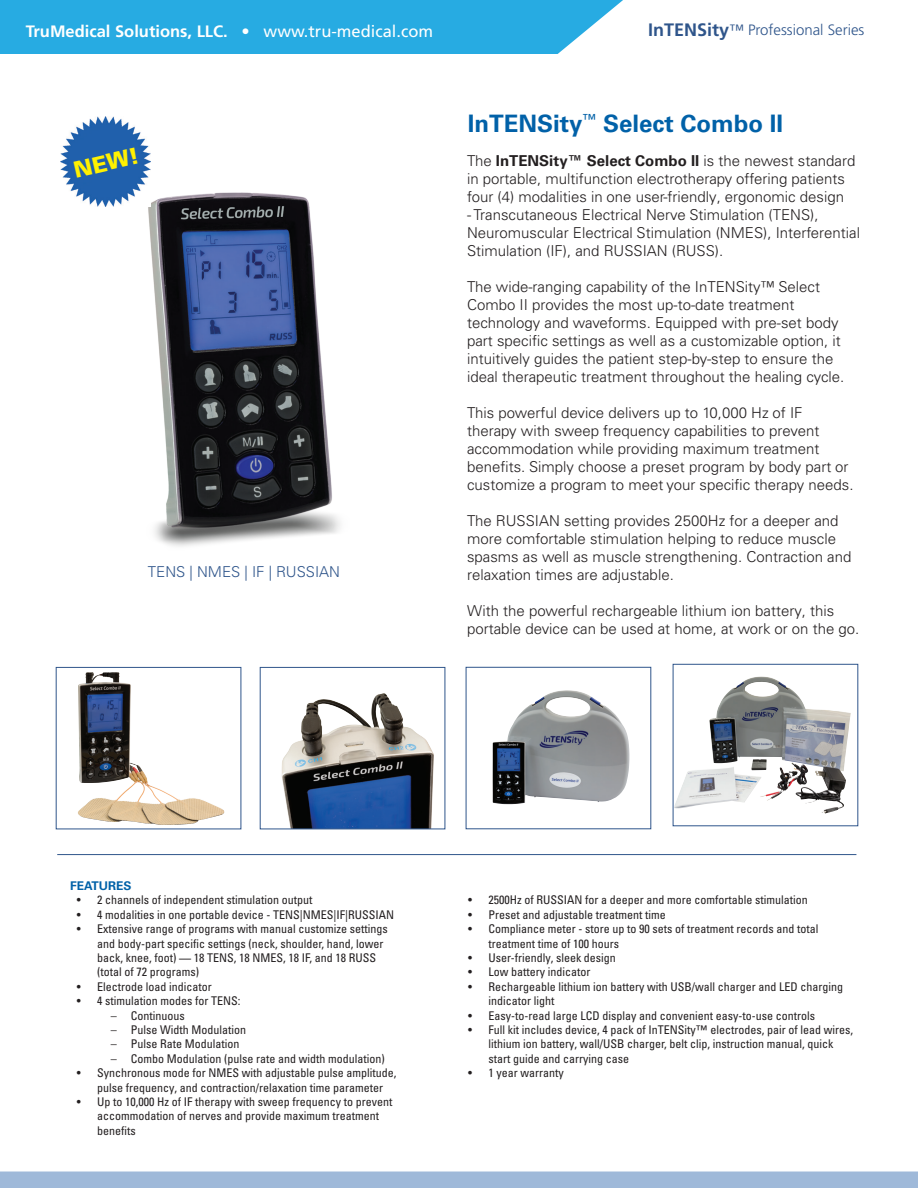
<style>
.page{position:relative;width:918px;height:1188px;background:#fff}
.page>*{position:absolute;margin:0;border:0;box-sizing:border-box;transform-origin:0 0}
.t1{font:700 24px "Univers LT Pro 65";color:#0161a8}
.t2{font:900 22.5px "Univers LT Pro 75";color:#fff101}
.t3{font:700 16.5px "Frutiger";color:#fff}
.t4{font:300 15px/18px "Univers LT Pro 45";color:#231f20}
.t5{font:700 15px "Univers LT Pro 65";color:#231f20}
.t6{font:300 15px "Frutiger";color:#2f558b}
.t7{font:300 15px "Univers LT Pro 45";color:#2f558b}
.t8{font:condensed 12px/14.4px "Univers LT Pro";color:#231f20}
.t9{font:700 12px "Univers LT Pro 65";color:#0161a8}
.s1{font-weight:400}
.s2{font-weight:700;font-size:18px}
.s3{font-family:"Univers LT Pro 45";font-weight:300}
.s4{font-family:"Avenir";font-stretch:normal}
.s5{font-family:"Helvetica";font-stretch:normal}
</style>
<div class="page">
<div style="left:0;top:0;width:623px;height:54px;background:#27abe2"></div>
<img style="left:148px;top:192px;width:192px;height:355px">
<div style="left:0;top:1171px;width:918px;height:17px;background:#9fb9d9"></div>
<img style="left:282px;top:693px;width:152px;height:134px">
<div style="left:260px;top:667px;width:185px;height:162px;border:1px solid #2f558b"></div>
<img style="left:78px;top:672px;width:146px;height:153px">
<img style="left:709px;top:677px;width:134px;height:130px">
<img style="left:493px;top:690px;width:137px;height:114px">
<hr style="left:57px;top:854px;width:799px;height:1px;background:#2f558b">
<img style="left:60px;top:117px;width:90px;height:90px">
<h3 class="t3" style="left:26px;top:22px;width:409px">TruMedical Solutions, LLC. • <span class="s1">www.tru-medical.com</span></h3>
<h2 class="t2" style="left:71px;top:156px;width:68px;rotate:-13deg">NEW!</h2>
<p class="t7" style="left:148px;top:562px;width:194px">TENS | NMES | IF | RUSSIAN</p>
<p class="t6" style="left:648px;top:21px;width:218px"><span class="s2">InTENSity</span>™ Professional Series</p>
<h1 class="t1" style="left:468px;top:109px;width:317px">InTENSity<sup>™</sup> Select Combo II</h1>
<p class="t5" style="left:467px;top:152px;width:390px"><span class="s3">The</span> InTENSity™ Select Combo II <span class="s3">is the newest standard</span></p>
<p class="t4" style="left:467px;top:170px;width:379px">in portable, multifunction electrotherapy offering patients four (4) modalities in one user-friendly, ergonomic design</p>
<p class="t4" style="left:467px;top:206px;width:395px">- Transcutaneous Electrical Nerve Stimulation (TENS),<br>Neuromuscular Electrical Stimulation (NMES), Interferential<br>Stimulation (IF), and RUSSIAN (RUSS).</p>
<p class="t4" style="left:467px;top:278px;width:379px">The wide-ranging capability of the InTENSity™ Select Combo II provides the most up-to-date treatment technology and waveforms. Equipped with pre-set body part specific settings as well as a customizable option, it intuitively guides the patient step-by-step to ensure the ideal therapeutic treatment throughout the healing cycle.</p>
<p class="t4" style="left:467px;top:404px;width:388px">This powerful device delivers up to 10,000 Hz of IF therapy with sweep frequency capabilities to prevent accommodation while providing maximum treatment benefits. Simply choose a preset program by body part or customize a program to meet your specific therapy needs.</p>
<p class="t4" style="left:467px;top:512px;width:386px">The RUSSIAN setting provides 2500Hz for a deeper and more comfortable stimulation helping to reduce muscle spasms as well as muscle strengthening. Contraction and relaxation times are adjustable.</p>
<p class="t4" style="left:467px;top:602px;width:394px">With the powerful rechargeable lithium ion battery, this portable device can be used at home, at work or on the go.</p>
<p class="t9" style="left:70px;top:879px;width:63px">FEATURES</p>
<p class="t8" style="left:77px;top:893px;width:237px">• 2 channels of independent stimulation output</p>
<p class="t8" style="left:77px;top:907px;width:319px">• 4 modalities in one portable device - TENS|NMES|IF|RUSSIAN</p>
<p class="t8" style="left:97px;top:921px;width:292px;text-indent:-20px">• Extensive range of programs with manual customize settings and body-part specific settings (neck, shoulder, hand, lower back, knee, foot) <span class="s4">—</span> 18 TENS, 18 NMES, 18 IF, and 18 RUSS (total of 72 programs)</p>
<p class="t8" style="left:77px;top:979px;width:136px">• Electrode load indicator</p>
<p class="t8" style="left:77px;top:993px;width:165px">• 4 stimulation modes for TENS:</p>
<p class="t8" style="left:111px;top:1008px;width:76px">– Continuous</p>
<p class="t8" style="left:111px;top:1022px;width:137px">– Pulse Width Modulation</p>
<p class="t8" style="left:111px;top:1037px;width:130px">– Pulse Rate Modulation</p>
<p class="t8" style="left:111px;top:1051px;width:276px">– Combo Modulation (pulse rate and width modulation)</p>
<p class="t8" style="left:77px;top:1065px;width:321px;text-align:center">• Synchronous mode for NMES with adjustable pulse amplitude, pulse frequency, and contraction/relaxation time parameter</p>
<p class="t8" style="left:97px;top:1094px;width:297px;text-indent:-20px">• Up to 10,000 Hz of IF therapy with sweep frequency to prevent accommodation of nerves and provide maximum treatment benefits</p>
<p class="t8" style="left:468px;top:893px;width:341px">• 2500Hz of RUSSIAN for a deeper and more comfortable stimulation</p>
<p class="t8" style="left:468px;top:907px;width:199px">• Preset and adjustable treatment time</p>
<p class="t8" style="left:488px;top:922px;width:331px;text-indent:-20px">• Compliance meter - store up to 90 sets of treatment records and total treatment time of 100 hours</p>
<p class="t8" style="left:468px;top:950px;width:149px">• User-friendly, sleek design</p>
<p class="t8" style="left:468px;top:965px;width:124px">• Low battery indicator</p>
<p class="t8" style="left:488px;top:979px;width:356px;text-indent:-20px">• Rechargeable lithium ion battery with USB/wall charger and LED charging indicator light</p>
<p class="t8" style="left:468px;top:1008px;width:348px">• Easy-to-read large LCD display and convenient easy-to-use controls</p>
<p class="t8" style="left:488px;top:1022px;width:366px;text-indent:-20px">• Full kit includes device, 4 pack of InTENSity<span class="s5">™</span> electrodes, pair of lead wires, lithium ion battery, wall/USB charger, belt clip, instruction manual, quick start guide and carrying case</p>
<p class="t8" style="left:468px;top:1066px;width:97px">• 1 year warranty</p>
</div>
